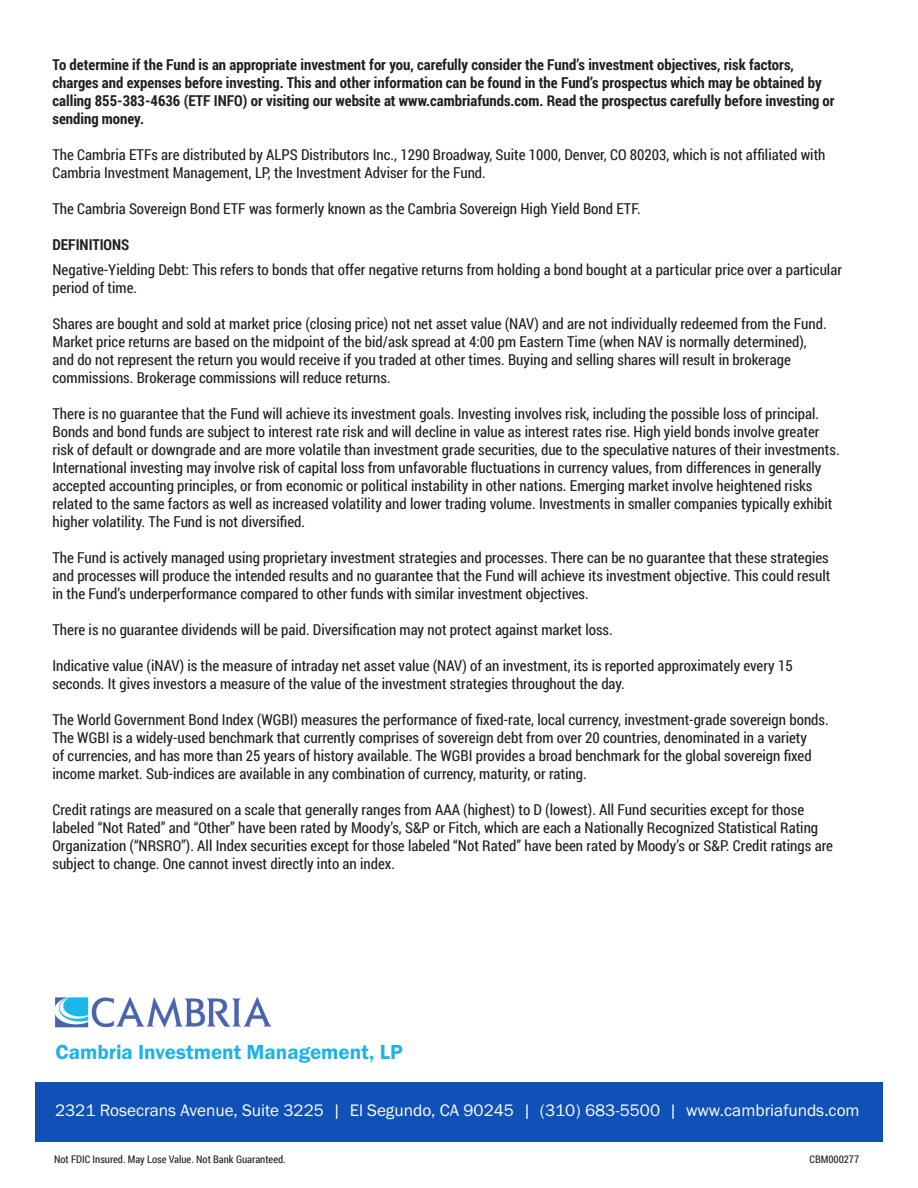
<style>
.page{position:relative;width:918px;height:1188px;background:#fff}
.page>*{position:absolute;margin:0;border:0;box-sizing:border-box;transform-origin:0 0}
.t1{font:21px "Franklin Gothic URW Dem";color:#1bb3e9}
.t2{font:17.25px "Franklin Gothic URW Boo";color:#fff}
.t3{font:15px/18px "Roboto Condensed";color:#231f20}
.t4{font:700 15px/18px "Roboto Condensed";color:#231f20}
.t5{font:10.5px "Roboto Condensed";color:#231f20}
</style>
<div class="page">
<img style="left:56px;top:998px;width:216px;height:30px">
<div style="left:35px;top:1082px;width:848px;height:59px;background:#0f51b6"></div>
<p class="t4" style="left:52px;top:55px;width:784px">To determine if the Fund is an appropriate investment for you, carefully consider the Fund’s investment objectives, risk factors, charges and expenses before investing. This and other information can be found in the Fund’s prospectus which may be obtained by calling 855-383-4636 (ETF INFO) or visiting our website at www.cambriafunds.com. Read the prospectus carefully before investing or sending money.</p>
<p class="t3" style="left:52px;top:145px;width:775px">The Cambria ETFs are distributed by ALPS Distributors Inc., 1290 Broadway, Suite 1000, Denver, CO 80203, which is not affiliated with<br>Cambria Investment Management, LP, the Investment Adviser for the Fund.</p>
<p class="t3" style="left:52px;top:199px;width:590px">The Cambria Sovereign Bond ETF was formerly known as the Cambria Sovereign High Yield Bond ETF.</p>
<p class="t4" style="left:52px;top:235px;width:78px">DEFINITIONS</p>
<p class="t3" style="left:52px;top:260px;width:791px">Negative-Yielding Debt: This refers to bonds that offer negative returns from holding a bond bought at a particular price over a particular period of time.</p>
<p class="t3" style="left:52px;top:314px;width:776px">Shares are bought and sold at market price (closing price) not net asset value (NAV) and are not individually redeemed from the Fund.<br>Market price returns are based on the midpoint of the bid/ask spread at 4:00 pm Eastern Time (when NAV is normally determined), and do not represent the return you would receive if you traded at other times. Buying and selling shares will result in brokerage commissions. Brokerage commissions will reduce returns.</p>
<p class="t3" style="left:52px;top:404px;width:789px">There is no guarantee that the Fund will achieve its investment goals. Investing involves risk, including the possible loss of principal.<br>Bonds and bond funds are subject to interest rate risk and will decline in value as interest rates rise. High yield bonds involve greater risk of default or downgrade and are more volatile than investment grade securities, due to the speculative natures of their investments.<br>International investing may involve risk of capital loss from unfavorable fluctuations in currency values, from differences in generally accepted accounting principles, or from economic or political instability in other nations. Emerging market involve heightened risks related to the same factors as well as increased volatility and lower trading volume. Investments in smaller companies typically exhibit higher volatility. The Fund is not diversified.</p>
<p class="t3" style="left:52px;top:548px;width:779px;text-align:justify">The Fund is actively managed using proprietary investment strategies and processes. There can be no guarantee that these strategies and processes will produce the intended results and no guarantee that the Fund will achieve its investment objective. This could result in the Fund’s underperformance compared to other funds with similar investment objectives.</p>
<p class="t3" style="left:52px;top:620px;width:562px">There is no guarantee dividends will be paid. Diversification may not protect against market loss.</p>
<p class="t3" style="left:52px;top:656px;width:742px">Indicative value (iNAV) is the measure of intraday net asset value (NAV) of an investment, its is reported approximately every 15 seconds. It gives investors a measure of the value of the investment strategies throughout the day.</p>
<p class="t3" style="left:52px;top:710px;width:778px">The World Government Bond Index (WGBI) measures the performance of fixed-rate, local currency, investment-grade sovereign bonds.<br>The WGBI is a widely-used benchmark that currently comprises of sovereign debt from over 20 countries, denominated in a variety<br>of currencies, and has more than 25 years of history available. The WGBI provides a broad benchmark for the global sovereign fixed income market. Sub-indices are available in any combination of currency, maturity, or rating.</p>
<p class="t3" style="left:52px;top:800px;width:782px">Credit ratings are measured on a scale that generally ranges from AAA (highest) to D (lowest). All Fund securities except for those labeled “Not Rated” and “Other” have been rated by Moody’s, S&amp;P or Fitch, which are each a Nationally Recognized Statistical Rating Organization (“NRSRO”). All Index securities except for those labeled “Not Rated” have been rated by Moody’s or S&amp;P. Credit ratings are subject to change. One cannot invest directly into an index.</p>
<p class="t1" style="left:56px;top:1039px;width:349px">Cambria Investment Management, LP</p>
<p class="t2" style="left:55px;top:1100px;width:806px">2321 Rosecrans Avenue, Suite 3225 | El Segundo, CA 90245 | (310) 683-5500 | www.cambriafunds.com</p>
<p class="t5" style="left:54px;top:1152px;width:233px">Not FDIC Insured. May Lose Value. Not Bank Guaranteed.</p>
<p class="t5" style="left:810px;top:1152px;width:51px">CBM000277</p>
</div>
